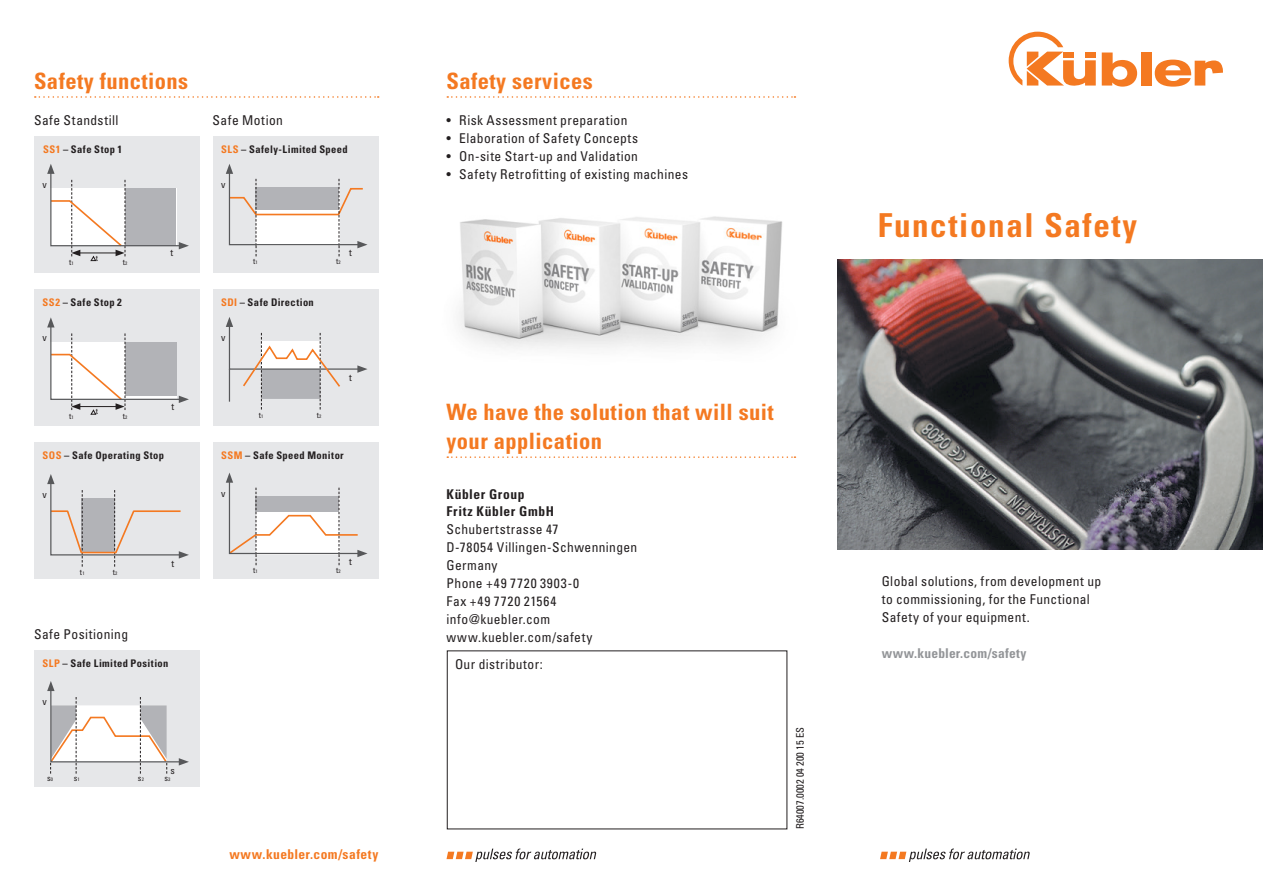
<style>
.page{position:relative;width:1263px;height:893px;background:#fff}
.page>*{position:absolute;margin:0;border:0;box-sizing:border-box;transform-origin:0 0}
.technisch-linie-weiß{font:700 condensed 33px "Univers LT Std";letter-spacing:.05em;color:#f47921}
.technisch-linie-weiß-2{font:700 condensed 22.5px/28.5px "Univers LT Std";letter-spacing:.02em;color:#f47921}
.Vorwort_Spruch_negat{font:condensed 13.5px/18px "Univers LT Std";letter-spacing:.03em;color:#231f20}
.Image_Fließtext{font:condensed 13.5px "Univers LT Std";letter-spacing:.03em;color:#231f20}
.Image_Zwiti___Auszei{font:700 condensed 13.5px "Univers LT Std";letter-spacing:.045em;color:#231f20}
.Image_Fließtext-2{font:700 condensed 13.5px "Univers LT Std";letter-spacing:.02em;color:#939598}
.Vorwort_Spruch_negat-2{font:700 condensed 13.5px "Univers LT Std";letter-spacing:.035em;color:#f47921}
.Image_Fließtext-3{font:condensed 13.5px "Univers LT Std";letter-spacing:.065em;color:#231f20}
.Image_Fließtext-4{font:condensed 13.5px "Univers LT Std";letter-spacing:.06em;color:#231f20}
.Vorwort_Spruch_negat-3{font:700 condensed 10.5px "Univers";letter-spacing:.045em;color:#231f20}
.Image_Fließtext-5{font:condensed 10.5px "Univers LT Std";letter-spacing:-.005em;color:#231f20}
.Vorwort_Spruch_negat-4{font:condensed 9.9px "Univers";color:#231f20}
.Vorwort_Spruch_negat-5{font:condensed 8.25px "Univers";color:#231f20}
.s1{color:#f47921}
.s2{font-size:4.95px}
</style>
<div class="page">
<div style="left:34px;top:136px;width:166px;height:136px;background:#e6e7e9"></div>
<div style="left:34px;top:442px;width:166px;height:136px;background:#e6e7e9"></div>
<div style="left:213px;top:442px;width:165px;height:136px;background:#e6e7e9"></div>
<div style="left:213px;top:136px;width:165px;height:136px;background:#e6e7e9"></div>
<div style="left:34px;top:651px;width:166px;height:136px;background:#e6e7e9"></div>
<div style="left:213px;top:289px;width:165px;height:136px;background:#e6e7e9"></div>
<div style="left:34px;top:289px;width:166px;height:136px;background:#e6e7e9"></div>
<img style="left:459px;top:216px;width:324px;height:133px">
<img style="left:838px;top:259px;width:425px;height:291px">
<svg style="left:1102px;top:53px;width:35px;height:34px"></svg>
<div style="left:1140px;top:53px;width:11px;height:33px;background:#f47921"></div>
<svg style="left:1155px;top:60px;width:68px;height:27px"></svg>
<svg style="left:1009px;top:32px;width:87px;height:54px"></svg>
<svg style="left:47px;top:164px;width:142px;height:97px"></svg>
<svg style="left:47px;top:317px;width:142px;height:97px"></svg>
<svg style="left:47px;top:474px;width:142px;height:93px"></svg>
<svg style="left:226px;top:317px;width:142px;height:92px"></svg>
<svg style="left:226px;top:164px;width:142px;height:92px"></svg>
<svg style="left:226px;top:473px;width:142px;height:92px"></svg>
<svg style="left:47px;top:681px;width:142px;height:93px"></svg>
<svg style="left:35px;top:96px;width:344px;height:2px"></svg>
<svg style="left:447px;top:96px;width:348px;height:2px"></svg>
<svg style="left:447px;top:456px;width:348px;height:2px"></svg>
<svg style="left:880px;top:848px;width:150px;height:14px"></svg>
<svg style="left:446px;top:848px;width:150px;height:14px"></svg>
<p class="technisch-linie-weiß-2" style="left:34px;top:66px;width:156px">Safety functions</p>
<p class="technisch-linie-weiß-2" style="left:446px;top:66px;width:148px">Safety services</p>
<p class="Vorwort_Spruch_negat" style="left:34px;top:111px;width:86px">Safe Standstill</p>
<p class="Vorwort_Spruch_negat" style="left:213px;top:111px;width:72px">Safe Motion</p>
<p class="Vorwort_Spruch_negat-3" style="left:43px;top:143px;width:81px"><span class="s1">SS1</span> – Safe Stop 1</p>
<p class="Vorwort_Spruch_negat-3" style="left:221px;top:143px;width:128px"><span class="s1">SLS</span> – Safely-Limited Speed</p>
<p class="Vorwort_Spruch_negat-4" style="left:43px;top:178px;width:6px">v</p>
<p class="Vorwort_Spruch_negat-4" style="left:221px;top:178px;width:6px">v</p>
<p class="Vorwort_Spruch_negat" style="left:446px;top:111px;width:182px">• Risk Assessment preparation</p>
<p class="Vorwort_Spruch_negat" style="left:446px;top:129px;width:193px">• Elaboration of Safety Concepts</p>
<p class="Vorwort_Spruch_negat" style="left:446px;top:147px;width:193px">• On-site Start-up and Validation</p>
<p class="Vorwort_Spruch_negat" style="left:446px;top:165px;width:243px">• Safety Retrofitting of existing machines</p>
<p class="Vorwort_Spruch_negat-5" style="left:96px;top:253px;width:4px">t</p>
<p class="Vorwort_Spruch_negat-5" style="left:69px;top:257px;width:6px">t<span class="s2">1</span></p>
<p class="Vorwort_Spruch_negat-5" style="left:123px;top:257px;width:6px">t<span class="s2">2</span></p>
<p class="Vorwort_Spruch_negat-4" style="left:170px;top:247px;width:4px">t</p>
<p class="Vorwort_Spruch_negat-5" style="left:253px;top:256px;width:6px">t<span class="s2">1</span></p>
<p class="Vorwort_Spruch_negat-5" style="left:336px;top:256px;width:6px">t<span class="s2">2</span></p>
<p class="Vorwort_Spruch_negat-4" style="left:349px;top:247px;width:4px">t</p>
<p class="Vorwort_Spruch_negat-3" style="left:43px;top:296px;width:81px"><span class="s1">SS2</span> – Safe Stop 2</p>
<p class="Vorwort_Spruch_negat-3" style="left:221px;top:296px;width:94px"><span class="s1">SDI</span> – Safe Direction</p>
<p class="Vorwort_Spruch_negat-4" style="left:43px;top:331px;width:6px">v</p>
<p class="Vorwort_Spruch_negat-5" style="left:96px;top:406px;width:4px">t</p>
<p class="Vorwort_Spruch_negat-5" style="left:69px;top:411px;width:6px">t<span class="s2">1</span></p>
<p class="Vorwort_Spruch_negat-5" style="left:123px;top:411px;width:6px">t<span class="s2">2</span></p>
<p class="Vorwort_Spruch_negat-4" style="left:172px;top:400px;width:4px">t</p>
<p class="Vorwort_Spruch_negat-4" style="left:221px;top:331px;width:6px">v</p>
<p class="Vorwort_Spruch_negat-5" style="left:259px;top:410px;width:6px">t<span class="s2">1</span></p>
<p class="Vorwort_Spruch_negat-5" style="left:317px;top:410px;width:6px">t<span class="s2">2</span></p>
<p class="Vorwort_Spruch_negat-4" style="left:349px;top:371px;width:4px">t</p>
<p class="Vorwort_Spruch_negat-3" style="left:43px;top:449px;width:123px"><span class="s1">SOS</span> – Safe Operating Stop</p>
<p class="Vorwort_Spruch_negat-3" style="left:221px;top:449px;width:124px"><span class="s1">SSM</span> – Safe Speed Monitor</p>
<p class="Vorwort_Spruch_negat-4" style="left:43px;top:488px;width:6px">v</p>
<p class="Vorwort_Spruch_negat-5" style="left:80px;top:567px;width:6px">t<span class="s2">1</span></p>
<p class="Vorwort_Spruch_negat-5" style="left:113px;top:567px;width:6px">t<span class="s2">2</span></p>
<p class="Vorwort_Spruch_negat" style="left:34px;top:625px;width:96px">Safe Positioning</p>
<p class="Vorwort_Spruch_negat-4" style="left:172px;top:557px;width:4px">t</p>
<p class="Vorwort_Spruch_negat-3" style="left:43px;top:657px;width:127px"><span class="s1">SLP</span> – Safe Limited Position</p>
<p class="Vorwort_Spruch_negat-4" style="left:43px;top:695px;width:6px">v</p>
<p class="Vorwort_Spruch_negat-4" style="left:170px;top:764px;width:6px">s</p>
<p class="Vorwort_Spruch_negat-5" style="left:47px;top:773px;width:7px">s<span class="s2">0</span></p>
<p class="Vorwort_Spruch_negat-5" style="left:74px;top:773px;width:7px">s<span class="s2">1</span></p>
<p class="Vorwort_Spruch_negat-5" style="left:138px;top:773px;width:7px">s<span class="s2">2</span></p>
<p class="Vorwort_Spruch_negat-5" style="left:164px;top:773px;width:7px">s<span class="s2">3</span></p>
<p class="Vorwort_Spruch_negat-4" style="left:221px;top:487px;width:6px">v</p>
<p class="Vorwort_Spruch_negat-5" style="left:253px;top:565px;width:6px">t<span class="s2">1</span></p>
<p class="Vorwort_Spruch_negat-5" style="left:336px;top:565px;width:6px">t<span class="s2">2</span></p>
<p class="Vorwort_Spruch_negat-4" style="left:349px;top:555px;width:4px">t</p>
<p class="Vorwort_Spruch_negat-2" style="left:229px;top:846px;width:151px">www.kuebler.com/safety</p>
<p class="technisch-linie-weiß-2" style="left:446px;top:398px;width:329px">We have the solution that will suit your application</p>
<p class="Image_Zwiti___Auszei" style="left:446px;top:486px;width:80px">Kübler Group</p>
<p class="Image_Zwiti___Auszei" style="left:446px;top:503px;width:109px">Fritz Kübler GmbH</p>
<p class="Image_Fließtext" style="left:446px;top:521px;width:114px">Schubertstrasse 47</p>
<p class="Image_Fließtext" style="left:446px;top:539px;width:192px">D-78054 Villingen-Schwenningen</p>
<p class="Image_Fließtext" style="left:446px;top:557px;width:53px">Germany</p>
<p class="Image_Fließtext-3" style="left:446px;top:575px;width:134px">Phone +49 7720 3903-0</p>
<p class="Image_Fließtext-4" style="left:446px;top:593px;width:111px">Fax +49 7720 21564</p>
<p class="Image_Fließtext" style="left:446px;top:611px;width:105px">info@kuebler.com</p>
<p class="Image_Fließtext" style="left:446px;top:629px;width:147px">www.kuebler.com/safety</p>
<p class="Vorwort_Spruch_negat" style="left:455px;top:655px;width:89px">Our distributor:</p>
<p class="Image_Fließtext-5" style="left:793px;top:829px;width:103px;rotate:-90deg">R64007.0002 04 200 15 ES</p>
<p class="technisch-linie-weiß" style="left:878px;top:205px;width:261px">Functional Safety</p>
<p class="Vorwort_Spruch_negat" style="left:882px;top:572px;width:221px">Global solutions, from development up to commissioning, for the Functional<br>Safety of your equipment.</p>
<p class="Image_Fließtext-2" style="left:882px;top:645px;width:146px">www.kuebler.com/safety</p>
</div>
